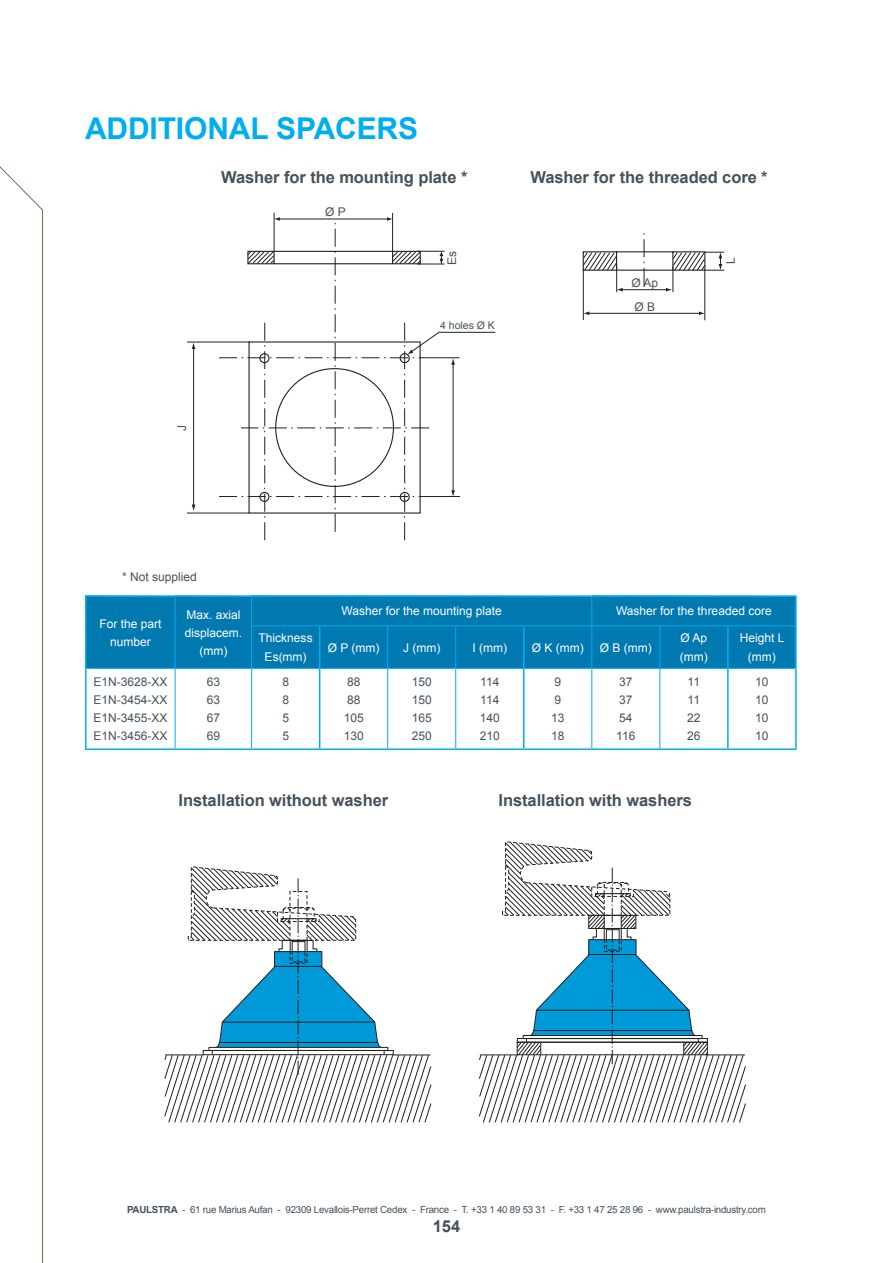
<style>
.page{position:relative;width:893px;height:1263px;background:#fff}
.page>*{position:absolute;margin:0;border:0;box-sizing:border-box;transform-origin:0 0}
.t1{font:700 30px "Arial";letter-spacing:-.005em;color:#00aeef}
.t2{font:700 16.5px "Arial";letter-spacing:-.005em;color:#45525c}
.t3{font:700 16.5px "Arial";color:#425159}
.t4{font:12px/18px "Arial";color:#fff;text-align:center}
.t5{font:12px/18px "Arial";color:#45525c;text-align:justify}
.t6{font:10.5px "Arial";color:#45525c}
.t7{font:9.75px "Arial";letter-spacing:-.025em;color:#45525c}
.s1{font-weight:700}
</style>
<div class="page">
<div style="left:87px;top:597px;width:708px;height:71px;background:#0079b1"></div>
<svg style="left:174px;top:669px;width:487px;height:79px"></svg>
<hr style="left:85px;top:595px;width:90px;height:2px;background:#00aeef">
<hr style="left:85px;top:597px;width:2px;height:29px;background:#00aeef">
<hr style="left:175px;top:595px;width:77px;height:2px;background:#00aeef">
<hr style="left:85px;top:626px;width:2px;height:42px;background:#00aeef">
<svg style="left:175px;top:597px;width:1px;height:29px"></svg>
<hr style="left:175px;top:626px;width:1px;height:42px;background:#00aeef">
<hr style="left:252px;top:595px;width:68px;height:2px;background:#00aeef">
<hr style="left:320px;top:595px;width:68px;height:2px;background:#00aeef">
<hr style="left:388px;top:595px;width:68px;height:2px;background:#00aeef">
<hr style="left:456px;top:595px;width:68px;height:2px;background:#00aeef">
<hr style="left:524px;top:595px;width:68px;height:2px;background:#00aeef">
<hr style="left:592px;top:595px;width:68px;height:2px;background:#00aeef">
<hr style="left:660px;top:595px;width:68px;height:2px;background:#00aeef">
<hr style="left:728px;top:595px;width:69px;height:2px;background:#00aeef">
<hr style="left:795px;top:597px;width:2px;height:29px;background:#00aeef">
<svg style="left:251px;top:597px;width:1px;height:28px"></svg>
<svg style="left:591px;top:597px;width:1px;height:28px"></svg>
<hr style="left:251px;top:625px;width:69px;height:1px;background:#00aeef">
<hr style="left:251px;top:626px;width:1px;height:42px;background:#00aeef">
<hr style="left:320px;top:625px;width:68px;height:1px;background:#00aeef">
<hr style="left:388px;top:625px;width:68px;height:1px;background:#00aeef">
<hr style="left:387px;top:626px;width:1px;height:42px;background:#00aeef">
<hr style="left:456px;top:625px;width:68px;height:1px;background:#00aeef">
<hr style="left:455px;top:626px;width:1px;height:42px;background:#00aeef">
<hr style="left:524px;top:625px;width:68px;height:1px;background:#00aeef">
<hr style="left:592px;top:625px;width:68px;height:1px;background:#00aeef">
<hr style="left:591px;top:626px;width:1px;height:42px;background:#00aeef">
<hr style="left:660px;top:625px;width:68px;height:1px;background:#00aeef">
<hr style="left:659px;top:626px;width:1px;height:42px;background:#00aeef">
<hr style="left:728px;top:625px;width:67px;height:1px;background:#00aeef">
<hr style="left:319px;top:626px;width:1px;height:42px;background:#00aeef">
<hr style="left:523px;top:626px;width:1px;height:42px;background:#00aeef">
<hr style="left:727px;top:626px;width:2px;height:42px;background:#00aeef">
<hr style="left:795px;top:626px;width:2px;height:42px;background:#00aeef">
<hr style="left:87px;top:668px;width:88px;height:1px;background:#00aeef">
<hr style="left:175px;top:668px;width:77px;height:1px;background:#00aeef">
<hr style="left:175px;top:669px;width:1px;height:79px;background:#00aeef">
<hr style="left:252px;top:668px;width:68px;height:1px;background:#00aeef">
<hr style="left:251px;top:669px;width:1px;height:79px;background:#00aeef">
<hr style="left:320px;top:668px;width:68px;height:1px;background:#00aeef">
<hr style="left:388px;top:668px;width:68px;height:1px;background:#00aeef">
<hr style="left:387px;top:669px;width:1px;height:79px;background:#00aeef">
<hr style="left:456px;top:668px;width:68px;height:1px;background:#00aeef">
<hr style="left:455px;top:669px;width:1px;height:79px;background:#00aeef">
<hr style="left:524px;top:668px;width:68px;height:1px;background:#00aeef">
<hr style="left:592px;top:668px;width:68px;height:1px;background:#00aeef">
<hr style="left:591px;top:669px;width:1px;height:79px;background:#00aeef">
<hr style="left:660px;top:668px;width:68px;height:1px;background:#00aeef">
<hr style="left:659px;top:669px;width:1px;height:79px;background:#00aeef">
<hr style="left:728px;top:668px;width:67px;height:1px;background:#00aeef">
<hr style="left:85px;top:668px;width:2px;height:80px;background:#00aeef">
<hr style="left:319px;top:669px;width:1px;height:79px;background:#00aeef">
<hr style="left:523px;top:669px;width:1px;height:79px;background:#00aeef">
<hr style="left:727px;top:669px;width:2px;height:79px;background:#00aeef">
<hr style="left:795px;top:668px;width:2px;height:80px;background:#00aeef">
<hr style="left:85px;top:748px;width:90px;height:2px;background:#00aeef">
<hr style="left:175px;top:748px;width:77px;height:2px;background:#00aeef">
<hr style="left:252px;top:748px;width:68px;height:2px;background:#00aeef">
<hr style="left:320px;top:748px;width:68px;height:2px;background:#00aeef">
<hr style="left:388px;top:748px;width:68px;height:2px;background:#00aeef">
<hr style="left:456px;top:748px;width:68px;height:2px;background:#00aeef">
<hr style="left:524px;top:748px;width:68px;height:2px;background:#00aeef">
<hr style="left:592px;top:748px;width:68px;height:2px;background:#00aeef">
<hr style="left:660px;top:748px;width:68px;height:2px;background:#00aeef">
<hr style="left:728px;top:748px;width:69px;height:2px;background:#00aeef">
<svg style="left:165px;top:841px;width:581px;height:281px"></svg>
<hr style="left:187px;top:342px;width:62px;height:1px;background:#231f20">
<hr style="left:187px;top:513px;width:62px;height:1px;background:#231f20">
<hr style="left:193px;top:348px;width:1px;height:160px;background:#231f20">
<svg style="left:192px;top:342px;width:3px;height:7px"></svg>
<hr style="left:279px;top:219px;width:109px;height:1px;background:#231f20">
<svg style="left:387px;top:217px;width:5px;height:4px"></svg>
<svg style="left:275px;top:217px;width:5px;height:4px"></svg>
<hr style="left:274px;top:213px;width:1px;height:38px;background:#231f20">
<hr style="left:392px;top:213px;width:1px;height:39px;background:#231f20">
<svg style="left:219px;top:251px;width:505px;height:289px"></svg>
<svg style="left:0;top:166px;width:43px;height:322px"></svg>
<hr style="left:42px;top:488px;width:1px;height:775px;background:#8d644c">
<h1 class="t1" style="left:85px;top:108px;width:335px">ADDITIONAL SPACERS</h1>
<h2 class="t2" style="left:221px;top:166px;width:248px">Washer for the mounting plate *</h2>
<p class="t5" style="left:325px;top:203px;width:22px">Ø P</p>
<h2 class="t2" style="left:530px;top:166px;width:239px">Washer for the threaded core *</h2>
<p class="t5" style="left:443px;top:265px;width:16px;rotate:-90deg">Es</p>
<p class="t5" style="left:722px;top:264px;width:8px;rotate:-90deg">L</p>
<p class="t5" style="left:173px;top:431px;width:7px;rotate:-90deg">J</p>
<p class="t5" style="left:122px;top:568px;width:76px">* Not supplied</p>
<p class="t6" style="left:440px;top:318px;width:56px">4 holes Ø K</p>
<p class="t5" style="left:631px;top:271px;width:28px;line-height:23.4px">Ø Ap<br>Ø B</p>
<p class="t4" style="left:99px;top:614px;width:64px">For the part number</p>
<p class="t4" style="left:185px;top:605px;width:59px">Max. axial displacem. (mm)</p>
<p class="t4" style="left:342px;top:602px;width:162px">Washer for the mounting plate</p>
<p class="t4" style="left:616px;top:602px;width:157px">Washer for the threaded core</p>
<p class="t4" style="left:259px;top:629px;width:56px">Thickness<br>Es(mm)</p>
<p class="t4" style="left:328px;top:638px;width:53px">Ø P (mm)</p>
<p class="t4" style="left:403px;top:638px;width:39px">J (mm)</p>
<p class="t4" style="left:472px;top:638px;width:36px">I (mm)</p>
<p class="t4" style="left:532px;top:638px;width:53px">Ø K (mm)</p>
<p class="t4" style="left:600px;top:638px;width:53px">Ø B (mm)</p>
<p class="t4" style="left:680px;top:629px;width:29px;text-align:left">Ø Ap (mm)</p>
<p class="t4" style="left:740px;top:629px;width:46px">Height L (mm)</p>
<p class="t5" style="left:93px;top:673px;width:76px">E1N-3628-XX E1N-3454-XX E1N-3455-XX E1N-3456-XX</p>
<p class="t5" style="left:207px;top:673px;width:15px">63<br>63<br>67<br>69</p>
<p class="t5" style="left:282px;top:673px;width:8px">8<br>8<br>5<br>5</p>
<p class="t5" style="left:344px;top:673px;width:22px;text-align:left">88<br>88<br>105<br>130</p>
<p class="t5" style="left:412px;top:673px;width:22px">150<br>150<br>165<br>250</p>
<p class="t5" style="left:480px;top:673px;width:22px">114<br>114<br>140<br>210</p>
<p class="t5" style="left:551px;top:673px;width:15px;text-align:left">9<br>9<br>13<br>18</p>
<p class="t5" style="left:616px;top:673px;width:21px;text-align:left">37<br>37<br>54<br>116</p>
<p class="t5" style="left:687px;top:673px;width:15px">11<br>11<br>22<br>26</p>
<p class="t5" style="left:755px;top:673px;width:15px">10<br>10<br>10<br>10</p>
<h2 class="t2" style="left:179px;top:789px;width:211px">Installation without washer</h2>
<h2 class="t2" style="left:499px;top:789px;width:195px">Installation with washers</h2>
<p class="t7" style="left:127px;top:1203px;width:640px"><span class="s1">PAULSTRA</span> - 61 rue Marius Aufan - 92309 Levallois-Perret Cedex - France - T. +33 1 40 89 53 31 - F. +33 1 47 25 28 96 - www.paulstra-industry.com</p>
<h2 class="t3" style="left:433px;top:1215px;width:29px">154</h2>
</div>
